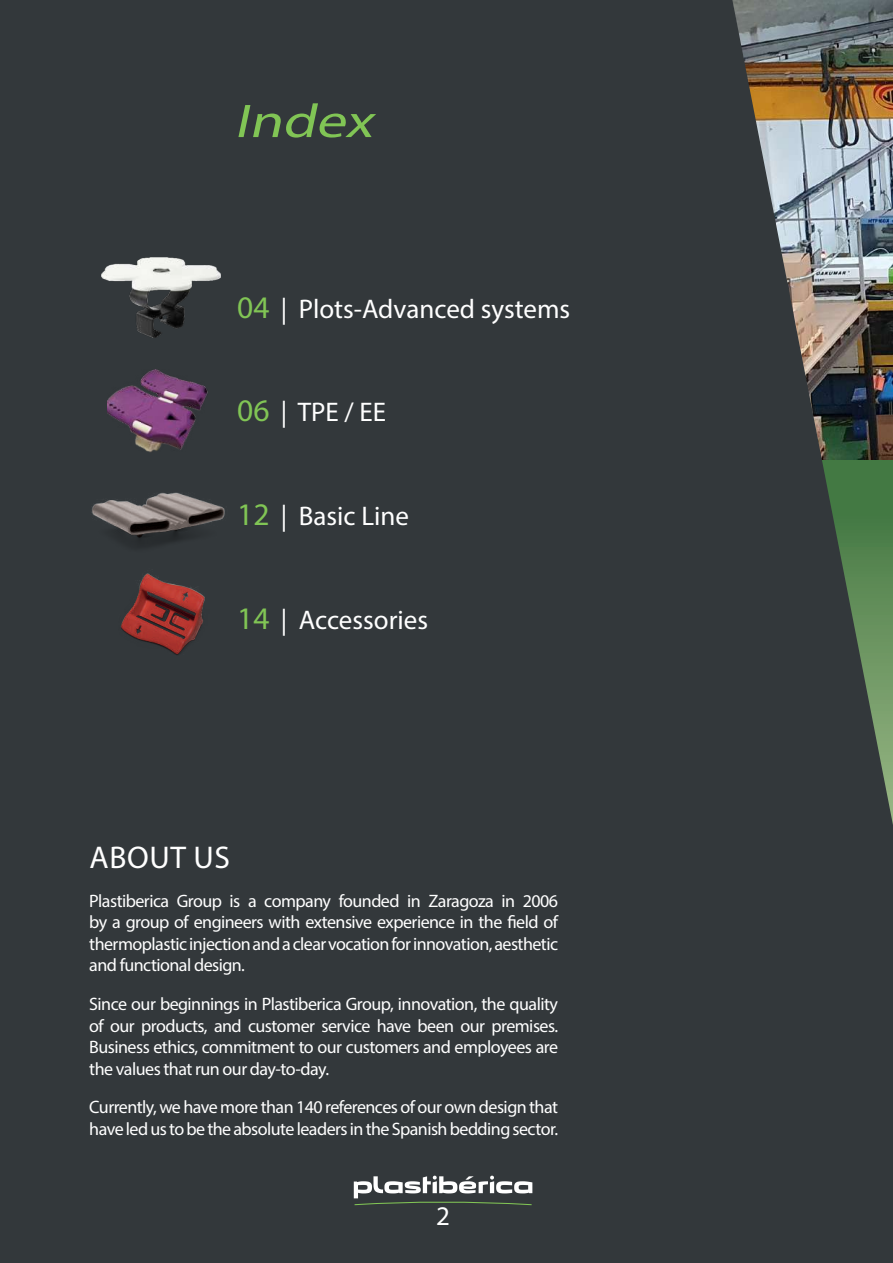
<style>
.page{position:relative;width:893px;height:1263px;background:#33383b}
.page>*{position:absolute;margin:0;border:0;box-sizing:border-box;transform-origin:0 0}
.t1{font:italic 47.55px "Myriad Pro";color:#81c555;scale:1.25 1}
.t2{font:31.5px "Myriad Pro";letter-spacing:.02em;color:#fff}
.t3{font:27px "Myriad Pro";color:#fff}
.t4{font:18px/21.6px "Myriad Pro";letter-spacing:-.03em;color:#fff;text-align:justify}
.s1{font-size:31.5px;color:#81c555}
</style>
<div class="page">
<img style="left:51px;top:440px;width:203px;height:136px">
<img style="left:89px;top:557px;width:158px;height:113px">
<img style="left:101px;top:257px;width:120px;height:80px">
<img style="left:108px;top:370px;width:99px;height:82px">
<svg style="left:354px;top:1176px;width:178px;height:29px"></svg>
<h1 class="t1" style="left:234px;top:92px;width:122px">Index</h1>
<h3 class="t3" style="left:237px;top:292px;width:335px"><span class="s1">04</span> | Plots-Advanced systems</h3>
<h3 class="t3" style="left:237px;top:396px;width:150px"><span class="s1">06</span> | TPE / EE</h3>
<h3 class="t3" style="left:237px;top:499px;width:173px"><span class="s1">12</span> | Basic Line</h3>
<h3 class="t3" style="left:237px;top:603px;width:192px"><span class="s1">14</span> | Accessories</h3>
<h2 class="t2" style="left:90px;top:838px;width:142px">ABOUT US</h2>
<p class="t4" style="left:89px;top:889px;width:470px">Plastiberica Group is a company founded in Zaragoza in 2006 by a group of engineers with extensive experience in the field of thermoplastic injection and a clear vocation for innovation, aesthetic and functional design.</p>
<p class="t4" style="left:89px;top:993px;width:470px">Since our beginnings in Plastiberica Group, innovation, the quality of our products, and customer service have been our premises.<br>Business ethics, commitment to our customers and employees are the values that run our day-to-day.</p>
<p class="t4" style="left:89px;top:1096px;width:470px">Currently, we have more than 140 references of our own design that have led us to be the absolute leaders in the Spanish bedding sector.</p>
<h3 class="t3" style="left:436px;top:1199px;width:15px">2</h3>
</div>
